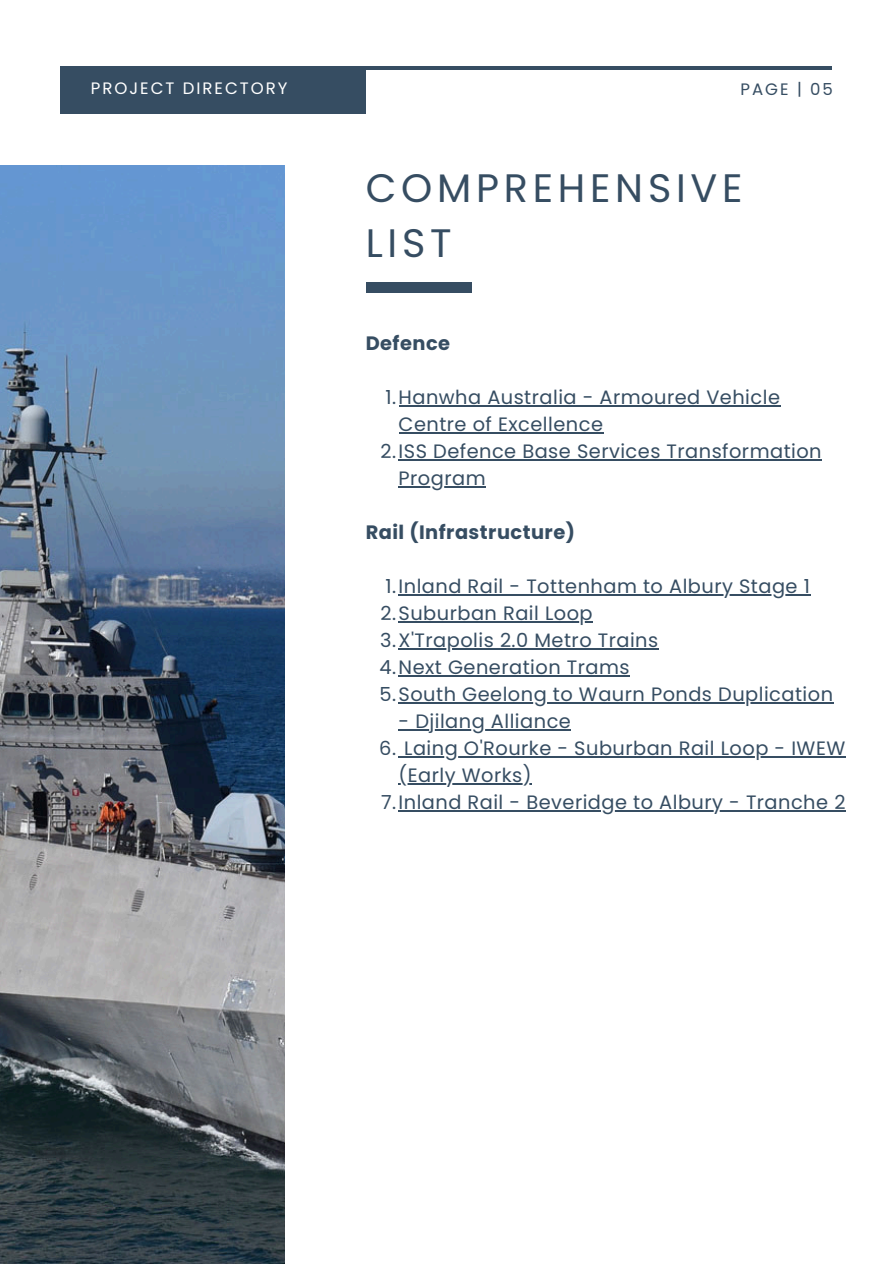
<style>
.page{position:relative;width:894px;height:1264px;background:#fff}
.page>*{position:absolute;margin:0;border:0;box-sizing:border-box;transform-origin:0 0}
.t1{font:39.75px/55.2px "Poppins";letter-spacing:.12em;color:#364d62}
.t2{font:19.35px/27px "Poppins";letter-spacing:.025em;color:#364d62}
.t3{font:700 19.35px "Poppins";letter-spacing:.025em;color:#364d62}
.t4{font:16.5px "Poppins";letter-spacing:.12em;color:#fff}
.t5{font:16.5px "Poppins";letter-spacing:.12em;color:#364d62}
</style>
<div class="page">
<hr style="left:61px;top:66px;width:770px;height:4px;background:#364d62">
<div style="left:61px;top:66px;width:304px;height:47px;background:#364d62"></div>
<img style="left:0;top:165px;width:284px;height:1098px">
<div style="left:365px;top:282px;width:106px;height:11px;background:#364d62"></div>
<hr style="left:398px;top:405px;width:382px;height:1px;background:#364d62">
<hr style="left:398px;top:432px;width:205px;height:1px;background:#364d62">
<hr style="left:398px;top:459px;width:423px;height:1px;background:#364d62">
<hr style="left:398px;top:486px;width:88px;height:1px;background:#364d62">
<svg style="left:398px;top:594px;width:24px;height:1px"></svg>
<hr style="left:422px;top:594px;width:388px;height:1px;background:#364d62">
<hr style="left:398px;top:621px;width:195px;height:1px;background:#364d62">
<hr style="left:398px;top:648px;width:260px;height:1px;background:#364d62">
<hr style="left:398px;top:675px;width:232px;height:1px;background:#364d62">
<hr style="left:398px;top:702px;width:435px;height:1px;background:#364d62">
<hr style="left:398px;top:729px;width:173px;height:1px;background:#364d62">
<hr style="left:404px;top:756px;width:441px;height:1px;background:#364d62">
<hr style="left:398px;top:783px;width:134px;height:1px;background:#364d62">
<hr style="left:398px;top:810px;width:447px;height:1px;background:#364d62">
<p class="t4" style="left:91px;top:77px;width:198px">PROJECT DIRECTORY</p>
<p class="t5" style="left:740px;top:78px;width:94px">PAGE | 05</p>
<p class="t1" style="left:365px;top:161px;width:378px">COMPREHENSIVE<br>LIST</p>
<p class="t3" style="left:365px;top:330px;width:86px">Defence</p>
<h1 class="t2" style="left:398px;top:384px;width:383px;text-indent:-13px">1.Hanwha Australia - Armoured Vehicle<br>Centre of Excellence</h1>
<h2 class="t2" style="left:380px;top:438px;width:442px">2.ISS Defence Base Services Transformation</h2>
<p class="t2" style="left:398px;top:465px;width:88px">Program</p>
<p class="t3" style="left:365px;top:519px;width:211px">Rail (Infrastructure)</p>
<p class="t2" style="left:385px;top:573px;width:426px">1.Inland Rail - Tottenham to Albury Stage 1</p>
<p class="t2" style="left:380px;top:600px;width:214px">2.Suburban Rail Loop</p>
<p class="t2" style="left:380px;top:627px;width:279px">3.X'Trapolis 2.0 Metro Trains</p>
<p class="t2" style="left:379px;top:654px;width:252px">4.Next Generation Trams</p>
<p class="t2" style="left:379px;top:681px;width:455px">5.South Geelong to Waurn Ponds Duplication</p>
<p class="t2" style="left:398px;top:708px;width:174px">- Djilang Alliance</p>
<p class="t2" style="left:379px;top:735px;width:467px">6. Laing O'Rourke - Suburban Rail Loop - IWEW</p>
<p class="t2" style="left:398px;top:762px;width:134px">(Early Works)</p>
<p class="t2" style="left:381px;top:789px;width:466px">7.Inland Rail - Beveridge to Albury - Tranche 2</p>
</div>
